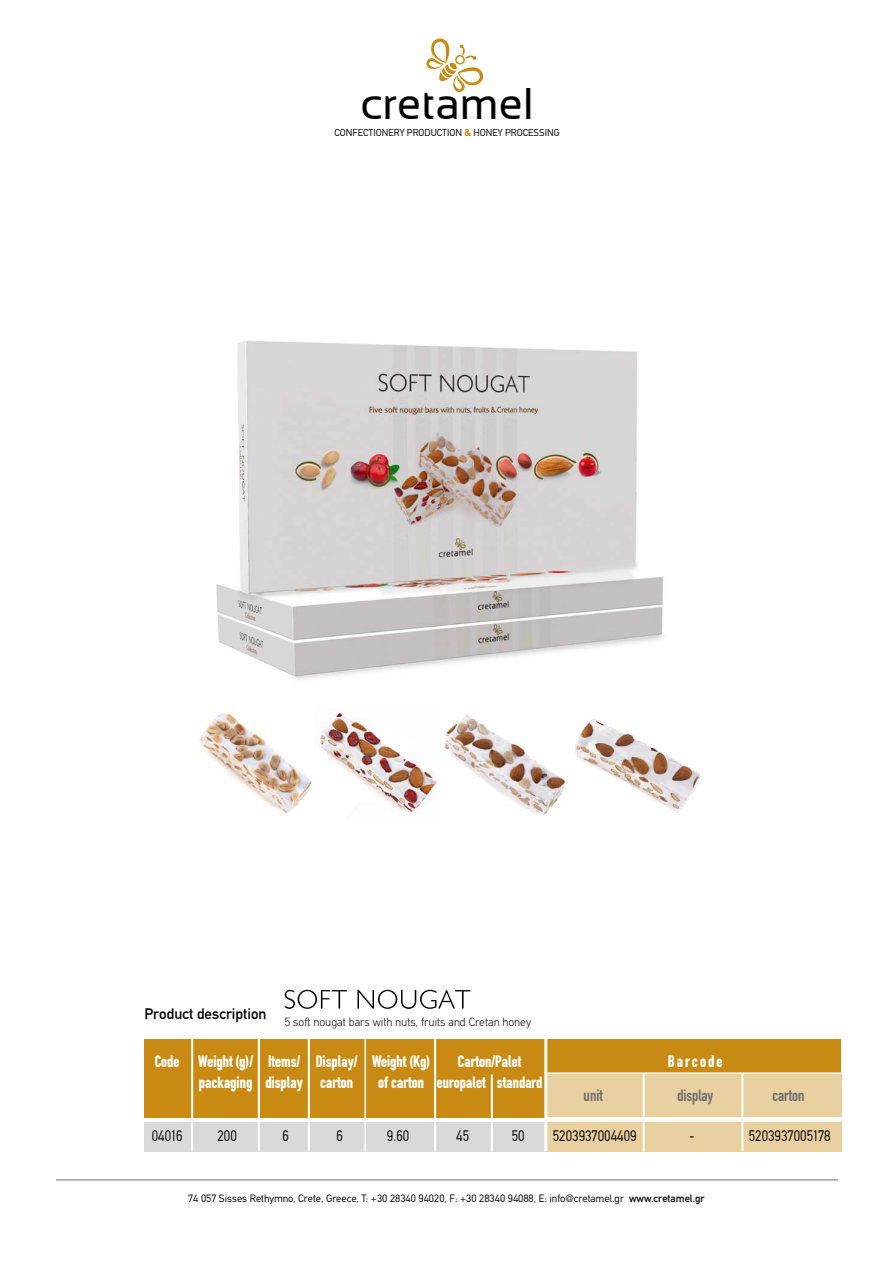
<style>
.page{position:relative;width:893px;height:1263px;background:#fff}
.page>*{position:absolute;margin:0;border:0;box-sizing:border-box;transform-origin:0 0}
.t1{font:44.1px "Sansation";color:#000}
.t2{font:700 16.5px "CF Din Condensed";letter-spacing:.12em;color:#fff}
.t3{font:700 16.2px "CF Din Condensed";color:#fff}
.t4{font:16.2px "CF Din Condensed";color:#6d6e71}
.t5{font:15px "CF Din";color:#000;scale:.87 1}
.t6{font:15px "CF Din";color:#000}
.t7{font:300 11.7px "CF Din";color:#000}
.t8{font:10.5px "CF Din";color:#000}
.t9{font:9.9px "CF Din";color:#000}
.s1{font-weight:700;color:#c88a12}
.s2{font-style:inherit}
</style>
<div class="page">
<div style="left:546px;top:1122px;width:295px;height:29px;background:#e9d0a1"></div>
<div style="left:537px;top:1074px;width:304px;height:43px;background:#e9d0a1"></div>
<div style="left:537px;top:1039px;width:304px;height:34px;background:#c88a12"></div>
<div style="left:144px;top:1122px;width:403px;height:29px;background:#d9d9d9"></div>
<div style="left:144px;top:1039px;width:403px;height:78px;background:#c88a12"></div>
<hr style="left:191px;top:1037px;width:2px;height:114px;background:#fff">
<hr style="left:258px;top:1037px;width:2px;height:114px;background:#fff">
<hr style="left:308px;top:1037px;width:2px;height:114px;background:#fff">
<hr style="left:364px;top:1037px;width:2px;height:114px;background:#fff">
<hr style="left:434px;top:1037px;width:2px;height:114px;background:#fff">
<hr style="left:544px;top:1037px;width:3px;height:114px;background:#fff">
<hr style="left:643px;top:1073px;width:2px;height:78px;background:#fff">
<hr style="left:741px;top:1073px;width:2px;height:78px;background:#fff">
<svg style="left:426px;top:39px;width:57px;height:53px"></svg>
<hr style="left:547px;top:1072px;width:295px;height:2px;background:#fff">
<hr style="left:491px;top:1074px;width:2px;height:77px;background:#fff">
<hr style="left:56px;top:1179px;width:782px;height:1px;background:#6d6e71">
<img style="left:216px;top:340px;width:448px;height:340px">
<svg style="left:285px;top:990px;width:62px;height:19px"></svg>
<svg style="left:357px;top:990px;width:113px;height:19px"></svg>
<img style="left:199px;top:713px;width:113px;height:101px">
<img style="left:314px;top:708px;width:125px;height:105px">
<img style="left:444px;top:714px;width:122px;height:102px">
<img style="left:575px;top:718px;width:126px;height:95px">
<h1 class="t1" style="left:361px;top:79px;width:175px">cretamel</h1>
<p class="t9" style="left:334px;top:127px;width:227px">CONFECTIONERY PRODUCTION <span class="s1">&amp;</span> HONEY PROCESSING</p>
<h3 class="t6" style="left:144px;top:1006px;width:124px">Product description</h3>
<h3 class="t3" style="left:155px;top:1052px;width:277px">Code Weight (g)/ Items/ Display/ Weight (Kg)</h3>
<h3 class="t3" style="left:458px;top:1052px;width:65px">Carton/Palet</h3>
<h2 class="t2" style="left:668px;top:1052px;width:56px">Βarcode</h2>
<h3 class="t3" style="left:199px;top:1073px;width:156px">packaging display carton</h3>
<h3 class="t3" style="left:378px;top:1073px;width:166px">of carton europalet standard</h3>
<h3 class="t4" style="left:584px;top:1087px;width:21px">unit</h3>
<h3 class="t4" style="left:677px;top:1087px;width:38px">display</h3>
<h3 class="t4" style="left:772px;top:1087px;width:34px">carton</h3>
<p class="t7" style="left:285px;top:1015px;width:248px">5 soft nougat bars with nuts, fruits and Cretan honey</p>
<h3 class="t5" style="left:152px;top:1128px;width:37px">04016</h3>
<h3 class="t5" style="left:217px;top:1128px;width:24px">200</h3>
<h3 class="t5" style="left:282px;top:1128px;width:9px">6</h3>
<h3 class="t5" style="left:336px;top:1128px;width:9px">6</h3>
<h3 class="t5" style="left:387px;top:1128px;width:27px">9.60</h3>
<h3 class="t5" style="left:456px;top:1128px;width:16px">45</h3>
<h3 class="t5" style="left:512px;top:1128px;width:16px">50</h3>
<h3 class="t5" style="left:553px;top:1128px;width:98px">5203937004409</h3>
<h3 class="t5" style="left:690px;top:1128px;width:7px">-</h3>
<h3 class="t5" style="left:749px;top:1128px;width:96px">5203937005178</h3>
<p class="t8" style="left:188px;top:1192px;width:518px">74 057 Sisses Rethymno, Crete, Greece, T: +30 28340 94020, F: +30 28340 94088, E: info@cretamel.gr <span class="s2">www.cretamel.gr</span></p>
</div>
